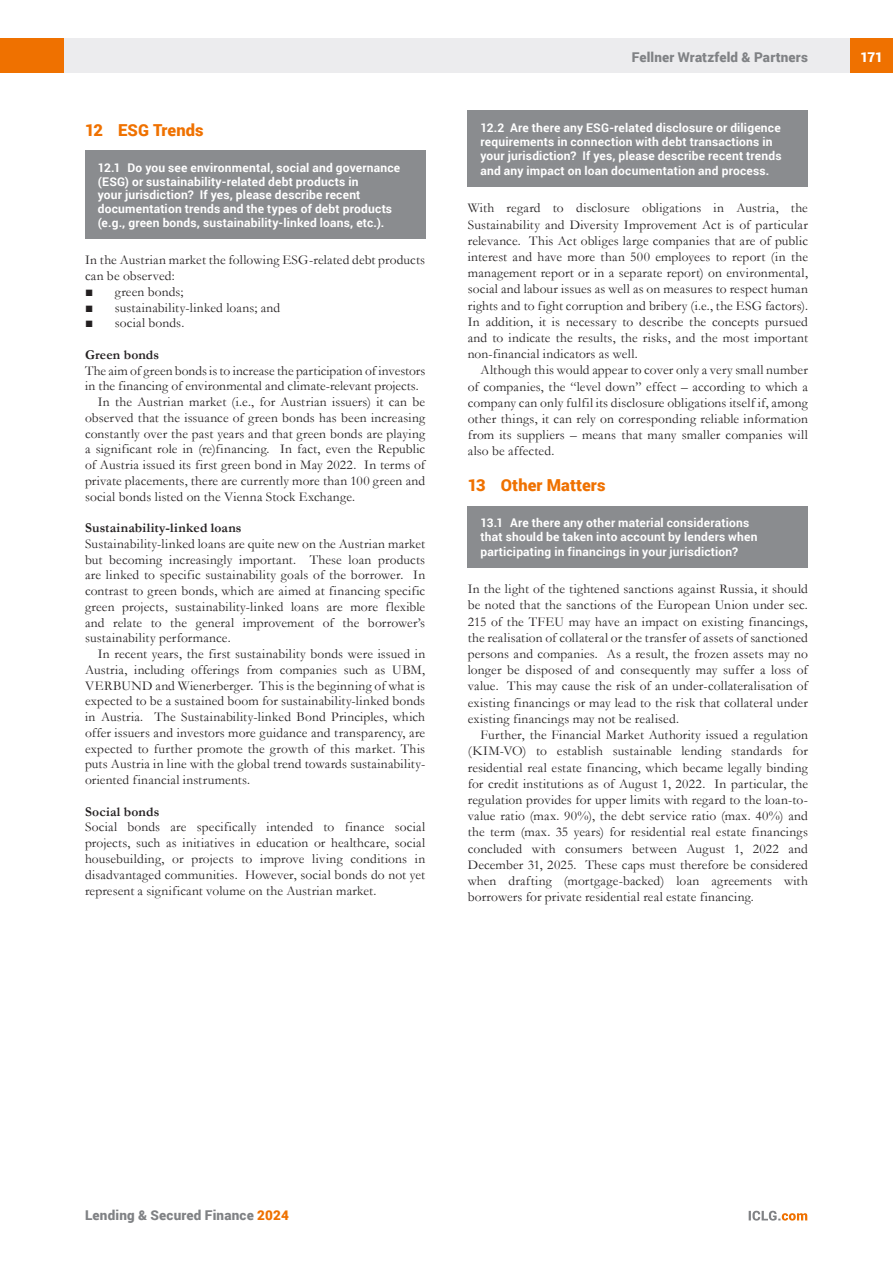
<style>
.page{position:relative;width:893px;height:1263px;background:#fff}
.page>*{position:absolute;margin:0;border:0;box-sizing:border-box;transform-origin:0 0}
.t1{font:900 16.5px "Roboto";letter-spacing:.005em;color:#ef7100}
.t2{font:13.5px/16.2px "Garamond";letter-spacing:.01em;color:#231f20;text-align:justify}
.t3{font:900 13.5px "Roboto";letter-spacing:.015em;color:#808285}
.t4{font:700 13.5px "Garamond";letter-spacing:.015em;color:#231f20}
.t5{font:900 13.5px "Roboto";color:#fff}
.t6{font:700 12px/14.4px "Roboto";letter-spacing:.015em;color:#fff}
.s1{color:#ef7100}
</style>
<div class="page">
<div style="left:64px;top:38px;width:786px;height:34px;background:#ececee"></div>
<div style="left:850px;top:38px;width:43px;height:34px;background:#ef7100"></div>
<div style="left:0;top:38px;width:64px;height:34px;background:#ef7100"></div>
<svg style="left:749px;top:1211px;width:58px;height:9px"></svg>
<div style="left:468px;top:111px;width:340px;height:76px;background:#8a8c8f"></div>
<div style="left:468px;top:506px;width:340px;height:62px;background:#8a8c8f"></div>
<div style="left:85px;top:150px;width:340px;height:89px;background:#8a8c8f"></div>
<p class="t1" style="left:85px;top:119px;width:120px">12 ESG Trends</p>
<p class="t6" style="left:98px;top:160px;width:304px;line-height:14px">12.1 Do you see environmental, social and governance (ESG) or sustainability-related debt products in<br>your jurisdiction? If yes, please describe recent documentation trends and the types of debt products (e.g., green bonds, sustainability-linked loans, etc.).</p>
<p class="t2" style="left:85px;top:252px;width:342px;line-height:15.8px">In the Austrian market the following ESG-related debt products can be observed:</p>
<p class="t2" style="left:85px;top:283px;width:100px">■ green bonds;</p>
<p class="t2" style="left:85px;top:299px;width:197px">■ sustainability-linked loans; and</p>
<p class="t2" style="left:85px;top:315px;width:101px">■ social bonds.</p>
<p class="t4" style="left:85px;top:345px;width:76px">Green bonds</p>
<p class="t2" style="left:85px;top:362px;width:342px">The aim of green bonds is to increase the participation of investors</p>
<p class="t2" style="left:85px;top:378px;width:335px">in the financing of environmental and climate-relevant projects.</p>
<p class="t2" style="left:98px;top:393px;width:329px">In the Austrian market (i.e., for Austrian issuers) it can be</p>
<p class="t2" style="left:85px;top:409px;width:342px">observed that the issuance of green bonds has been increasing</p>
<p class="t2" style="left:85px;top:425px;width:342px">constantly over the past years and that green bonds are playing</p>
<p class="t2" style="left:85px;top:441px;width:342px">a significant role in (re)financing. In fact, even the Republic</p>
<p class="t2" style="left:85px;top:456px;width:342px">of Austria issued its first green bond in May 2022. In terms of</p>
<p class="t2" style="left:85px;top:472px;width:342px">private placements, there are currently more than 100 green and</p>
<p class="t2" style="left:85px;top:488px;width:272px">social bonds listed on the Vienna Stock Exchange.</p>
<p class="t4" style="left:85px;top:519px;width:158px">Sustainability-linked loans</p>
<p class="t2" style="left:85px;top:535px;width:342px;line-height:15.8px">Sustainability-linked loans are quite new on the Austrian market but becoming increasingly important. These loan products are linked to specific sustainability goals of the borrower. In contrast to green bonds, which are aimed at financing specific green projects, sustainability-linked loans are more flexible and relate to the general improvement of the borrower’s sustainability performance.</p>
<p class="t2" style="left:85px;top:646px;width:342px;line-height:15.8px;text-indent:13px">In recent years, the first sustainability bonds were issued in Austria, including offerings from companies such as UBM, VERBUND and Wienerberger. This is the beginning of what is expected to be a sustained boom for sustainability-linked bonds in Austria. The Sustainability-linked Bond Principles, which offer issuers and investors more guidance and transparency, are expected to further promote the growth of this market. This puts Austria in line with the global trend towards sustainability&shy;oriented financial instruments.</p>
<p class="t4" style="left:85px;top:802px;width:76px">Social bonds</p>
<p class="t2" style="left:85px;top:819px;width:342px">Social bonds are specifically intended to finance social projects, such as initiatives in education or healthcare, social housebuilding, or projects to improve living conditions in disadvantaged communities. However, social bonds do not yet represent a significant volume on the Austrian market.</p>
<p class="t3" style="left:632px;top:48px;width:178px">Fellner Wratzfeld &amp; Partners</p>
<p class="t5" style="left:860px;top:48px;width:24px">171</p>
<p class="t6" style="left:480px;top:120px;width:303px">12.2 Are there any ESG-related disclosure or diligence requirements in connection with debt transactions in your jurisdiction? If yes, please describe recent trends and any impact on loan documentation and process.</p>
<p class="t2" style="left:468px;top:200px;width:342px">With regard to disclosure obligations in Austria, the Sustainability and Diversity Improvement Act is of particular relevance. This Act obliges large companies that are of public interest and have more than 500 employees to report (in the management report or in a separate report) on environmental, social and labour issues as well as on measures to respect human rights and to fight corruption and bribery (i.e., the ESG factors).<br>In addition, it is necessary to describe the concepts pursued and to indicate the results, the risks, and the most important non-financial indicators as well.</p>
<p class="t2" style="left:468px;top:362px;width:342px;text-indent:13px">Although this would appear to cover only a very small number of companies, the “level down” effect – according to which a company can only fulfil its disclosure obligations itself if, among other things, it can rely on corresponding reliable information from its suppliers – means that many smaller companies will also be affected.</p>
<p class="t1" style="left:468px;top:474px;width:139px">13 Other Matters</p>
<p class="t6" style="left:480px;top:515px;width:279px">13.1 Are there any other material considerations that should be taken into account by lenders when participating in financings in your jurisdiction?</p>
<p class="t2" style="left:468px;top:581px;width:342px">In the light of the tightened sanctions against Russia, it should be noted that the sanctions of the European Union under sec.<br>215 of the TFEU may have an impact on existing financings, the realisation of collateral or the transfer of assets of sanctioned persons and companies. As a result, the frozen assets may no longer be disposed of and consequently may suffer a loss of value. This may cause the risk of an under-collateralisation of existing financings or may lead to the risk that collateral under existing financings may not be realised.</p>
<p class="t2" style="left:468px;top:726px;width:342px;text-indent:13px">Further, the Financial Market Authority issued a regulation (KIM-VO) to establish sustainable lending standards for residential real estate financing, which became legally binding for credit institutions as of August 1, 2022. In particular, the regulation provides for upper limits with regard to the loan-to&shy;value ratio (max. 90%), the debt service ratio (max. 40%) and the term (max. 35 years) for residential real estate financings concluded with consumers between August 1, 2022 and December 31, 2025. These caps must therefore be considered when drafting (mortgage-backed) loan agreements with borrowers for private residential real estate financing.</p>
<p class="t3" style="left:85px;top:1206px;width:205px">Lending &amp; Secured Finance <span class="s1">2024</span></p>
</div>
